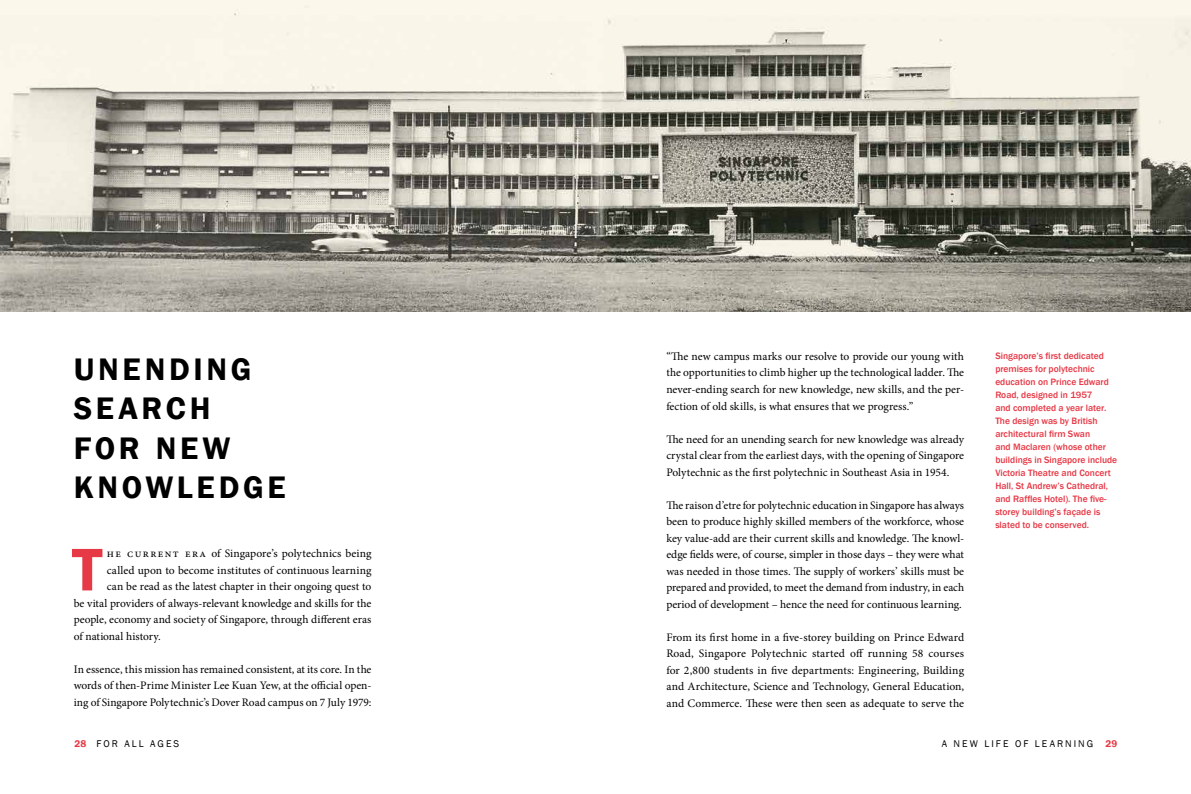
<style>
.page{position:relative;width:1191px;height:794px;background:#fff}
.page>*{position:absolute;margin:0;border:0;box-sizing:border-box;transform-origin:0 0}
.t1{font:600 62.3px "Franklin Gothic";color:#e63845}
.t2{font:600 32px/39.5px "Franklin Gothic";letter-spacing:.115em;color:#000}
.t3{font:11.5px/16.5px "Minion Pro";color:#000;text-align:justify}
.t4{font:11.5px "Minion Pro";letter-spacing:.11em;color:#000}
.t5{font:10px "Franklin Gothic";letter-spacing:.2em;color:#000}
.t6{font:500 9.5px/13px "Franklin Gothic";color:#e63845}
.s1{font-weight:600;color:#e63845}
</style>
<div class="page">
<img style="left:0;top:0;width:1191px;height:312px">
<h2 class="t2" style="left:74px;top:350px;width:213px">UNENDING<br>SEARCH<br>FOR NEW<br>KNOWLEDGE</h2>
<h1 class="t1" style="left:72px;top:531px;width:32px">T</h1>
<p class="t4" style="left:107px;top:546px;width:266px">he current era of Singapore’s polytechnics being</p>
<p class="t3" style="left:107px;top:562px;width:266px">called upon to become institutes of continuous learning</p>
<p class="t3" style="left:107px;top:578px;width:266px">can be read as the latest chapter in their ongoing quest to</p>
<p class="t3" style="left:74px;top:595px;width:299px">be vital providers of always-relevant knowledge and skills for the</p>
<p class="t3" style="left:74px;top:611px;width:299px">people, economy and society of Singapore, through different eras</p>
<p class="t3" style="left:74px;top:628px;width:89px">of national history.</p>
<p class="t3" style="left:74px;top:661px;width:299px">In essence, this mission has remained consistent, at its core. In the words of then-Prime Minister Lee Kuan Yew, at the official open&shy;ing of Singapore Polytechnic’s Dover Road campus on 7 July 1979:</p>
<p class="t3" style="left:666px;top:348px;width:299px">“The new campus marks our resolve to provide our young with the opportunities to climb higher up the technological ladder. The never-ending search for new knowledge, new skills, and the per&shy;fection of old skills, is what ensures that we progress.”</p>
<p class="t3" style="left:666px;top:430px;width:299px">The need for an unending search for new knowledge was already crystal clear from the earliest days, with the opening of Singapore Polytechnic as the first polytechnic in Southeast Asia in 1954.</p>
<p class="t3" style="left:666px;top:496px;width:299px">The raison d’etre for polytechnic education in Singapore has always been to produce highly skilled members of the workforce, whose key value-add are their current skills and knowledge. The knowl&shy;edge fields were, of course, simpler in those days – they were what was needed in those times. The supply of workers’ skills must be prepared and provided, to meet the demand from industry, in each period of development – hence the need for continuous learning.</p>
<p class="t3" style="left:666px;top:628px;width:299px">From its first home in a five-storey building on Prince Edward Road, Singapore Polytechnic started off running 58 courses for 2,800 students in five departments: Engineering, Building and Architecture, Science and Technology, General Education, and Commerce. These were then seen as adequate to serve the</p>
<p class="t6" style="left:995px;top:350px;width:123px">Singapore’s first dedicated premises for polytechnic education on Prince Edward<br>Road, designed in 1957<br>and completed a year later.<br>The design was by British architectural firm Swan<br>and Maclaren (whose other buildings in Singapore include<br>Victoria Theatre and Concert<br>Hall, St Andrew’s Cathedral, and Raffles Hotel). The five&shy;storey building’s façade is slated to be conserved.</p>
<p class="t5" style="left:74px;top:737px;width:106px"><span class="s1">28</span> FOR ALL AGES</p>
<p class="t5" style="left:941px;top:737px;width:177px">A NEW LIFE OF LEARNING <span class="s1">29</span></p>
</div>
